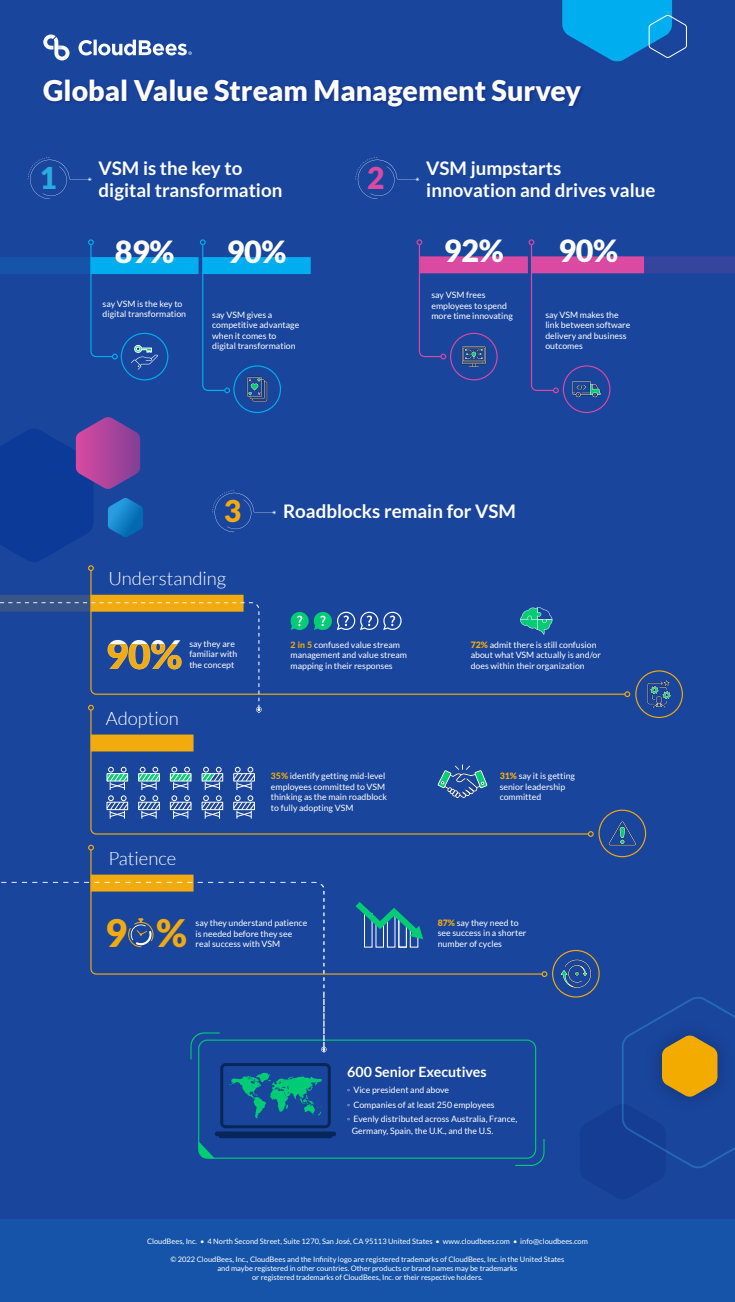
<style>
.page{position:relative;width:735px;height:1302px;background:#fff}
.page>*{position:absolute;margin:0;border:0;box-sizing:border-box;transform-origin:0 0}
.t1{font:900 39.15px "Lato";color:#fff}
.t2{font:900 37.9px "Lato";color:#f1ab0f}
.t3{font:900 30.5px "Lato";letter-spacing:-.01em;color:#fff}
.t4{font:900 30px "Lato";color:#da49a2}
.t5{font:900 30px "Lato";color:#f1ab0f}
.t6{font:900 30px "Lato";color:#29abe2}
.t7{font:900 28.5px "Lato";color:#fff}
.t8{font:700 18.75px "Lato";color:#fff}
.t9{font:300 18.5px "Lato";color:#fff}
.t10{font:700 14.2px "Lato";color:#fff}
.t11{font:8.75px/10.5px "Lato";color:#fff}
.t12{font:7.5px/9px "Lato";color:#fff;text-align:center}
.s1{font-weight:800;color:#f1ab0f}
.s2{font-weight:900;color:#f1ab0f}
.s3{font-family:"Times New Roman"}
</style>
<div class="page">
<div style="left:0;top:0;width:734px;height:1302px;background:#19459d"></div>
<svg style="left:562px;top:0;width:124px;height:62px"></svg>
<svg style="left:198px;top:1039px;width:338px;height:119px"></svg>
<svg style="left:515px;top:1139px;width:29px;height:27px"></svg>
<svg style="left:199px;top:1141px;width:15px;height:17px"></svg>
<svg style="left:624px;top:691px;width:6px;height:6px"></svg>
<div style="left:0;top:595px;width:91px;height:16px;background:#395487"></div>
<svg style="left:90px;top:571px;width:536px;height:124px"></svg>
<svg style="left:290px;top:612px;width:18px;height:18px"></svg>
<svg style="left:314px;top:611px;width:87px;height:19px"></svg>
<div style="left:635px;top:670px;width:48px;height:48px;border:1px solid #f1ab0f;border-radius:50%"></div>
<svg style="left:647px;top:680px;width:24px;height:29px"></svg>
<svg style="left:588px;top:831px;width:5px;height:6px"></svg>
<svg style="left:90px;top:712px;width:499px;height:123px"></svg>
<div style="left:598px;top:809px;width:48px;height:48px;border:1px solid #f1ab0f;border-radius:50%"></div>
<svg style="left:608px;top:821px;width:28px;height:24px"></svg>
<svg style="left:90px;top:850px;width:451px;height:125px"></svg>
<svg style="left:88px;top:844px;width:6px;height:6px"></svg>
<svg style="left:541px;top:971px;width:6px;height:6px"></svg>
<div style="left:552px;top:950px;width:47px;height:47px;border:1px solid #f1ab0f;border-radius:50%"></div>
<svg style="left:560px;top:959px;width:31px;height:29px"></svg>
<svg style="left:138px;top:767px;width:22px;height:51px"></svg>
<svg style="left:106px;top:767px;width:23px;height:51px"></svg>
<svg style="left:169px;top:767px;width:23px;height:51px"></svg>
<svg style="left:201px;top:767px;width:23px;height:51px"></svg>
<svg style="left:233px;top:767px;width:22px;height:51px"></svg>
<svg style="left:0;top:602px;width:262px;height:110px"></svg>
<svg style="left:190px;top:1032px;width:141px;height:96px"></svg>
<div style="left:644px;top:256px;width:90px;height:17px;background:#35459d"></div>
<div style="left:532px;top:256px;width:112px;height:17px;background:#da49a2"></div>
<div style="left:420px;top:256px;width:108px;height:17px;background:#da49a2"></div>
<svg style="left:355px;top:157px;width:64px;height:42px"></svg>
<svg style="left:212px;top:490px;width:64px;height:42px"></svg>
<div style="left:562px;top:365px;width:48px;height:48px;border:1px solid #da49a2;border-radius:50%"></div>
<svg style="left:572px;top:381px;width:29px;height:16px"></svg>
<div style="left:450px;top:333px;width:47px;height:47px;border:1px solid #da49a2;border-radius:50%"></div>
<svg style="left:462px;top:346px;width:23px;height:21px"></svg>
<div style="left:91px;top:257px;width:107px;height:17px;background:#00aeef"></div>
<div style="left:203px;top:257px;width:108px;height:17px;background:#00aeef"></div>
<div style="left:0;top:257px;width:91px;height:17px;background:#1554a9"></div>
<svg style="left:1px;top:882px;width:323px;height:170px"></svg>
<svg style="left:28px;top:157px;width:63px;height:42px"></svg>
<svg style="left:200px;top:239px;width:30px;height:154px"></svg>
<svg style="left:528px;top:239px;width:30px;height:154px"></svg>
<div style="left:233px;top:365px;width:48px;height:48px;border:1px solid #00aeef;border-radius:50%"></div>
<svg style="left:247px;top:377px;width:20px;height:25px"></svg>
<svg style="left:88px;top:239px;width:30px;height:120px"></svg>
<svg style="left:416px;top:239px;width:30px;height:120px"></svg>
<div style="left:121px;top:333px;width:47px;height:47px;border:1px solid #00aeef;border-radius:50%"></div>
<svg style="left:131px;top:345px;width:27px;height:25px"></svg>
<img style="left:44px;top:80px;width:538px;height:28px">
<svg style="left:43px;top:35px;width:26px;height:26px"></svg>
<svg style="left:78px;top:40px;width:114px;height:15px"></svg>
<svg style="left:520px;top:607px;width:32px;height:27px"></svg>
<svg style="left:355px;top:902px;width:68px;height:46px"></svg>
<svg style="left:437px;top:764px;width:51px;height:35px"></svg>
<svg style="left:0;top:417px;width:143px;height:154px"></svg>
<svg style="left:580px;top:996px;width:154px;height:172px"></svg>
<div style="left:0;top:1219px;width:734px;height:83px;background:#1554a9"></div>
<h3 class="t7" style="left:43px;top:73px;width:539px">Global Value Stream Management Survey</h3>
<h3 class="t6" style="left:39px;top:160px;width:19px">1</h3>
<h3 class="t8" style="left:98px;top:157px;width:145px">VSM is the key to</h3>
<h3 class="t8" style="left:98px;top:180px;width:185px">digital transformation</h3>
<h3 class="t3" style="left:115px;top:234px;width:61px">89%</h3>
<p class="t11" style="left:103px;top:298px;width:85px">say VSM is the key to digital transformation</p>
<h3 class="t3" style="left:227px;top:234px;width:61px">90%</h3>
<p class="t11" style="left:212px;top:309px;width:89px">say VSM gives a competitive advantage when it comes to digital transformation</p>
<h3 class="t4" style="left:367px;top:160px;width:19px">2</h3>
<h3 class="t8" style="left:426px;top:157px;width:136px">VSM jumpstarts</h3>
<h3 class="t8" style="left:426px;top:180px;width:231px">innovation and drives value</h3>
<h3 class="t3" style="left:444px;top:233px;width:61px">92%</h3>
<p class="t11" style="left:431px;top:290px;width:83px">say VSM frees employees to spend more time innovating</p>
<h3 class="t3" style="left:558px;top:233px;width:61px">90%</h3>
<p class="t11" style="left:545px;top:309px;width:86px">say VSM makes the link between software delivery and business outcomes</p>
<h3 class="t5" style="left:224px;top:493px;width:19px">3</h3>
<h3 class="t8" style="left:283px;top:500px;width:234px">Roadblocks remain for VSM</h3>
<h3 class="t9" style="left:108px;top:568px;width:119px">Understanding</h3>
<p class="t11" style="left:189px;top:638px;width:50px">say they are familiar with</p>
<h1 class="t1" style="left:106px;top:632px;width:78px">90%</h1>
<p class="t11" style="left:189px;top:659px;width:46px">the concept</p>
<h3 class="t9" style="left:106px;top:708px;width:74px">Adoption</h3>
<h3 class="t9" style="left:108px;top:848px;width:69px">Patience</h3>
<p class="t11" style="left:290px;top:639px;width:118px"><span class="s1">2 in 5</span> confused value stream management and value stream mapping in their responses</p>
<p class="t11" style="left:470px;top:639px;width:132px"><span class="s2">72%</span> admit there is still confusion about what VSM actually is and/or does within their organization</p>
<p class="t11" style="left:271px;top:771px;width:118px"><span class="s1">35%</span> identify getting mid-level employees committed to VSM thinking as the main roadblock to fully adopting VSM</p>
<p class="t11" style="left:499px;top:771px;width:77px"><span class="s2">31%</span> say it is getting senior leadership committed</p>
<h2 class="t2" style="left:105px;top:911px;width:83px">9 %</h2>
<p class="t11" style="left:195px;top:917px;width:113px">say they understand patience is needed before they see real success with VSM</p>
<p class="t11" style="left:437px;top:917px;width:90px"><span class="s2">87%</span> say they need to see success in a shorter number of cycles</p>
<h3 class="t10" style="left:347px;top:1063px;width:141px">600 Senior Executives</h3>
<p class="t11" style="left:347px;top:1082px;width:171px;line-height:14.8px"><span class="s3">◦</span> Vice president and above<br><span class="s3">◦</span> Companies of at least 250 employees<br><span class="s3">◦</span> Evenly distributed across Australia, France,</p>
<p class="t11" style="left:352px;top:1125px;width:143px">Germany, Spain, the U.K., and the U.S.</p>
<p class="t12" style="left:147px;top:1236px;width:442px">CloudBees, Inc. • 4 North Second Street, Suite 1270, San José, CA 95113 United States • www.cloudbees.com • info@cloudbees.com</p>
<p class="t12" style="left:170px;top:1254px;width:395px">© 2022 CloudBees, Inc., CloudBees and the Infinity logo are registered trademarks of CloudBees, Inc. in the United States and maybe registered in other countries. Other products or brand names may be trademarks<br>or registered trademarks of CloudBees, Inc. or their respective holders.</p>
</div>
